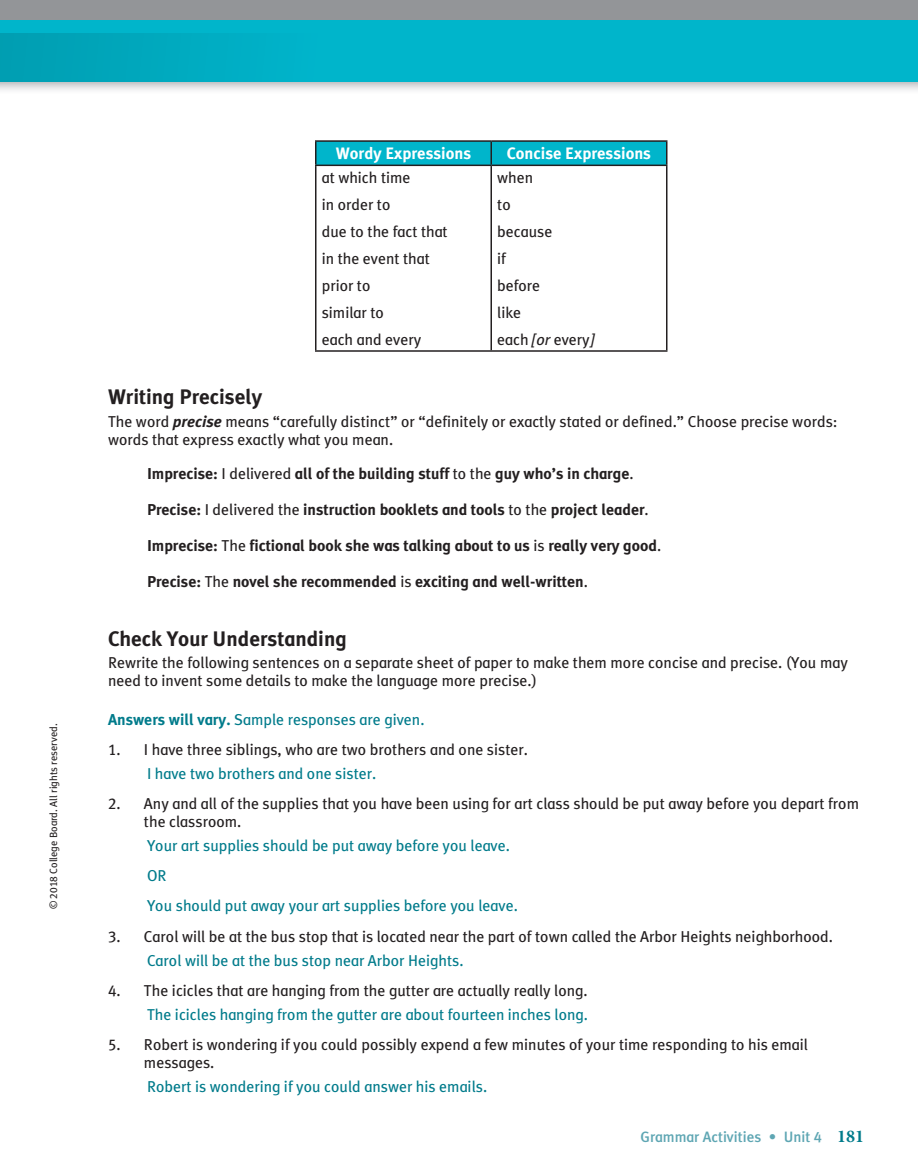
<style>
.page{position:relative;width:918px;height:1175px;background:#fff}
.page>*{position:absolute;margin:0;border:0;box-sizing:border-box;transform-origin:0 0}
.t1{font:700 21px "OPT Meta Plus";color:#231f20}
.t2{font:700 16.5px "OPT Meta Plus";color:#fff}
.t3{font:15.75px/27px "OPT Meta Plus";color:#231f20}
.t4{font:15.75px/30px "OPT Meta Plus";color:#007b8b}
.t5{font:700 15.75px "OPT Meta Plus";color:#231f20}
.t6{font:500 15px "OPT Meta Plus";color:#5ea6b3}
.t7{font:10.5px "OPT Meta Plus";color:#231f20}
.s1{font-style:italic}
.s2{font-weight:700;font-style:italic}
.s3{font-weight:400}
.s4{font-weight:700}
.s5{font-family:"Minion Pro";font-weight:700;font-size:18px;color:#007b8b}
</style>
<div class="page">
<img style="left:0;top:81px;width:918px;height:9px">
<div style="left:0;top:33px;width:918px;height:48px;background:linear-gradient(to right,#00a7bc,#00bad1)"></div>
<div style="left:0;top:20px;width:918px;height:13px;background:#00b5cb"></div>
<div style="left:0;top:0;width:918px;height:20px;background:#939598"></div>
<hr style="left:0;top:33px;width:1px;height:48px;background:#009eb1">
<hr style="left:315px;top:140px;width:176px;height:2px;background:#231f20">
<div style="left:315px;top:141px;width:351px;height:24px;background:#00b5cb"></div>
<hr style="left:491px;top:140px;width:177px;height:2px;background:#231f20">
<hr style="left:490px;top:142px;width:2px;height:23px;background:#231f20">
<hr style="left:666px;top:142px;width:2px;height:23px;background:#231f20">
<hr style="left:315px;top:165px;width:176px;height:1px;background:#231f20">
<hr style="left:315px;top:166px;width:1px;height:184px;background:#231f20">
<hr style="left:491px;top:165px;width:177px;height:1px;background:#231f20">
<hr style="left:490px;top:166px;width:2px;height:184px;background:#231f20">
<hr style="left:666px;top:166px;width:2px;height:184px;background:#231f20">
<hr style="left:315px;top:350px;width:353px;height:2px;background:#231f20">
<p class="t7" style="left:50px;top:909px;width:187px;rotate:-90deg">© 2018 College Board. All rights reserved.</p>
<p class="t2" style="left:336px;top:147px;width:137px">Wordy Expressions</p>
<p class="t2" style="left:507px;top:147px;width:146px">Concise Expressions</p>
<p class="t3" style="left:322px;top:165px;width:128px">at which time<br>in order to<br>due to the fact that in the event that prior to<br>similar to<br>each and every</p>
<p class="t3" style="left:497px;top:165px;width:98px">when<br>to<br>because<br>if<br>before<br>like<br>each <span class="s1">[or</span> every<span class="s1">]</span></p>
<h1 class="t1" style="left:108px;top:389px;width:156px">Writing Precisely</h1>
<p class="t3" style="left:108px;top:413px;width:731px;line-height:18px">The word <span class="s2">precise</span> means “carefully distinct” or “definitely or exactly stated or defined.” Choose precise words: words that express exactly what you mean.</p>
<p class="t5" style="left:147px;top:468px;width:488px">Imprecise: <span class="s3">I delivered</span> all of the building stuff <span class="s3">to the</span> guy who’s in charge<span class="s3">.</span></p>
<p class="t5" style="left:147px;top:504px;width:503px">Precise: <span class="s3">I delivered the</span> instruction booklets and tools <span class="s3">to the</span> project leader<span class="s3">.</span></p>
<p class="t5" style="left:147px;top:540px;width:516px">Imprecise: <span class="s3">The</span> fictional book she was talking about to us <span class="s3">is</span> really very good<span class="s3">.</span></p>
<p class="t5" style="left:147px;top:576px;width:442px">Precise: <span class="s3">The</span> novel she recommended <span class="s3">is</span> exciting and well-written<span class="s3">.</span></p>
<h1 class="t1" style="left:108px;top:630px;width:241px">Check Your Understanding</h1>
<p class="t3" style="left:108px;top:655px;width:741px;line-height:18px">Rewrite the following sentences on a separate sheet of paper to make them more concise and precise. (You may need to invent some details to make the language more precise.)</p>
<p class="t4" style="left:108px;top:706px;width:318px"><span class="s4">Answers will vary.</span> Sample responses are given.</p>
<p class="t3" style="left:108px;top:737px;width:422px">1. I have three siblings, who are two brothers and one sister.</p>
<p class="t4" style="left:147px;top:760px;width:231px">I have two brothers and one sister.</p>
<p class="t3" style="left:144px;top:796px;width:717px;line-height:18px;text-indent:-36px">2. Any and all of the supplies that you have been using for art class should be put away before you depart from the classroom.</p>
<p class="t4" style="left:147px;top:832px;width:372px">Your art supplies should be put away before you leave.<br>OR<br>You should put away your art supplies before you leave.</p>
<p class="t3" style="left:108px;top:923px;width:727px">3. Carol will be at the bus stop that is located near the part of town called the Arbor Heights neighborhood.</p>
<p class="t4" style="left:147px;top:946px;width:318px">Carol will be at the bus stop near Arbor Heights.</p>
<p class="t3" style="left:108px;top:977px;width:481px">4. The icicles that are hanging from the gutter are actually really long.</p>
<p class="t4" style="left:147px;top:1000px;width:443px">The icicles hanging from the gutter are about fourteen inches long.</p>
<p class="t3" style="left:144px;top:1036px;width:665px;line-height:18px;text-indent:-36px">5. Robert is wondering if you could possibly expend a few minutes of your time responding to his email messages.</p>
<p class="t4" style="left:147px;top:1072px;width:342px">Robert i s wondering if you could answer his emails.</p>
<p class="t6" style="left:641px;top:1131px;width:225px">Grammar Activities <span class="s4">•</span> Unit 4 <span class="s5">181</span></p>
</div>
